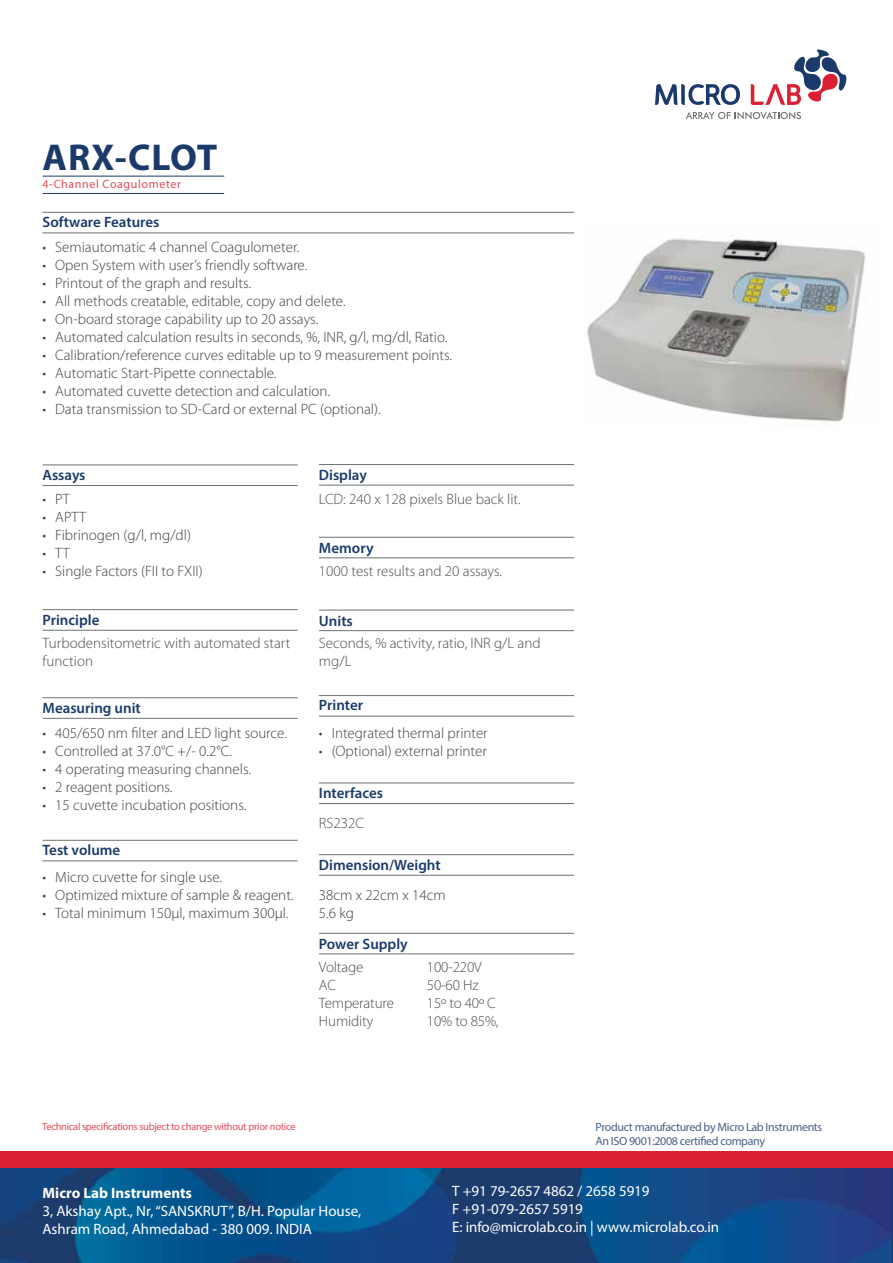
<style>
.page{position:relative;width:893px;height:1263px;background:#fff}
.page>*{position:absolute;margin:0;border:0;box-sizing:border-box;transform-origin:0 0}
.t1{font:700 37.5px "Myriad Pro";letter-spacing:.025em;color:#1b3a6a}
.t2{font:300 15px/18px "Myriad Pro";color:#414042}
.t3{font:300 15px/18px "Myriad Pro";color:#4d4d4f}
.t4{font:15px/18px "Myriad Pro";letter-spacing:-.005em;color:#fff}
.t5{font:600 15px "Myriad Pro";color:#1b3a6a}
.t6{font:700 15px "Myriad Pro";color:#fff}
.t7{font:12px/14.4px "Myriad Pro";letter-spacing:-.03em;color:#1b3a6a}
.t8{font:12px "Myriad Pro";letter-spacing:.05em;color:#da2032}
.t9{font:10.5px "Myriad Pro";letter-spacing:-.03em;color:#da2032}
</style>
<div class="page">
<img style="left:587px;top:236px;width:278px;height:187px">
<hr style="left:43px;top:465px;width:255px;height:1px;background:#6f7172">
<hr style="left:43px;top:485px;width:255px;height:1px;background:#6f7172">
<img style="left:0;top:1168px;width:891px;height:95px">
<div style="left:0;top:1151px;width:893px;height:17px;background:#da2032"></div>
<svg style="left:655px;top:84px;width:85px;height:21px"></svg>
<svg style="left:751px;top:49px;width:96px;height:56px"></svg>
<svg style="left:686px;top:112px;width:115px;height:7px"></svg>
<hr style="left:43px;top:176px;width:181px;height:1px;background:#1b3a6a">
<hr style="left:43px;top:193px;width:181px;height:1px;background:#1b3a6a">
<hr style="left:319px;top:464px;width:255px;height:1px;background:#6f7172">
<hr style="left:319px;top:485px;width:255px;height:1px;background:#6f7172">
<hr style="left:319px;top:537px;width:255px;height:1px;background:#6f7172">
<hr style="left:319px;top:558px;width:255px;height:1px;background:#6f7172">
<hr style="left:42px;top:609px;width:256px;height:1px;background:#6f7172">
<hr style="left:42px;top:630px;width:256px;height:1px;background:#6f7172">
<hr style="left:43px;top:697px;width:255px;height:1px;background:#6f7172">
<hr style="left:43px;top:718px;width:255px;height:1px;background:#6f7172">
<hr style="left:43px;top:840px;width:255px;height:1px;background:#6f7172">
<hr style="left:43px;top:861px;width:255px;height:1px;background:#6f7172">
<hr style="left:319px;top:610px;width:255px;height:1px;background:#6f7172">
<hr style="left:319px;top:630px;width:255px;height:1px;background:#6f7172">
<hr style="left:319px;top:695px;width:255px;height:1px;background:#6f7172">
<hr style="left:319px;top:716px;width:255px;height:1px;background:#6f7172">
<hr style="left:319px;top:783px;width:255px;height:1px;background:#6f7172">
<hr style="left:319px;top:803px;width:255px;height:1px;background:#6f7172">
<hr style="left:319px;top:933px;width:255px;height:1px;background:#6f7172">
<hr style="left:319px;top:954px;width:255px;height:1px;background:#6f7172">
<hr style="left:319px;top:854px;width:255px;height:1px;background:#6f7172">
<hr style="left:319px;top:875px;width:255px;height:1px;background:#6f7172">
<hr style="left:42px;top:212px;width:532px;height:1px;background:#6f7172">
<hr style="left:42px;top:233px;width:532px;height:1px;background:#6f7172">
<h1 class="t1" style="left:43px;top:132px;width:176px">ARX-CLOT</h1>
<p class="t8" style="left:43px;top:177px;width:140px">4-Channel Coagulometer</p>
<p class="t5" style="left:42px;top:213px;width:118px">Software Features</p>
<p class="t2" style="left:42px;top:238px;width:258px">• Semiautomatic 4 channel Coagulometer.</p>
<p class="t2" style="left:42px;top:256px;width:266px">• Open System with user’s friendly software.</p>
<p class="t2" style="left:42px;top:274px;width:210px">• Printout of the graph and results.</p>
<p class="t2" style="left:42px;top:292px;width:305px">• All methods creatable, editable, copy and delete.</p>
<p class="t2" style="left:42px;top:310px;width:277px">• On-board storage capability up to 20 assays.</p>
<p class="t2" style="left:42px;top:328px;width:406px">• Automated calculation results in seconds, %, INR, g/l, mg/dl, Ratio.</p>
<p class="t2" style="left:42px;top:346px;width:411px">• Calibration/reference curves editable up to 9 measurement points.</p>
<p class="t2" style="left:42px;top:364px;width:236px">• Automatic Start-Pipette connectable.</p>
<p class="t2" style="left:42px;top:382px;width:289px">• Automated cuvette detection and calculation.</p>
<p class="t2" style="left:42px;top:400px;width:340px">• Data transmission to SD-Card or external PC (optional).</p>
<p class="t5" style="left:43px;top:466px;width:45px">Assays</p>
<p class="t5" style="left:319px;top:466px;width:49px">Display</p>
<p class="t2" style="left:43px;top:490px;width:29px">• PT</p>
<p class="t2" style="left:43px;top:508px;width:45px">• APTT</p>
<p class="t2" style="left:43px;top:526px;width:150px">• Fibrinogen (g/l, mg/dl)</p>
<p class="t2" style="left:43px;top:544px;width:29px">• TT</p>
<p class="t2" style="left:43px;top:562px;width:162px">• Single Factors (FII to FXII)</p>
<p class="t3" style="left:319px;top:490px;width:203px">LCD: 240 x 128 pixels Blue back lit.</p>
<p class="t5" style="left:319px;top:538px;width:56px">Memory</p>
<p class="t3" style="left:319px;top:562px;width:185px">1000 test results and 20 assays.</p>
<p class="t5" style="left:42px;top:611px;width:58px">Principle</p>
<p class="t5" style="left:319px;top:611px;width:35px">Units</p>
<p class="t3" style="left:43px;top:634px;width:249px">Turbodensitometric with automated start function</p>
<p class="t3" style="left:319px;top:634px;width:223px">Seconds, % activity, ratio, INR g/L and mg/L</p>
<p class="t5" style="left:43px;top:698px;width:100px">Measuring unit</p>
<p class="t5" style="left:319px;top:696px;width:46px">Printer</p>
<p class="t2" style="left:43px;top:724px;width:246px">• 405/650 nm filter and LED light source.</p>
<p class="t2" style="left:43px;top:742px;width:191px">• Controlled at 37.0°C +/- 0.2°C.</p>
<p class="t2" style="left:43px;top:760px;width:210px">• 4 operating measuring channels.</p>
<p class="t2" style="left:43px;top:778px;width:131px">• 2 reagent positions.</p>
<p class="t2" style="left:43px;top:796px;width:205px">• 15 cuvette incubation positions.</p>
<p class="t2" style="left:319px;top:724px;width:170px">• Integrated thermal printer</p>
<p class="t2" style="left:319px;top:742px;width:169px">• (Optional) external printer</p>
<p class="t5" style="left:319px;top:784px;width:66px">Interfaces</p>
<p class="t3" style="left:319px;top:814px;width:47px">RS232C</p>
<p class="t5" style="left:43px;top:841px;width:79px">Test volume</p>
<p class="t2" style="left:43px;top:868px;width:181px">• Micro cuvette for single use.</p>
<p class="t2" style="left:43px;top:886px;width:253px">• Optimized mixture of sample &amp; reagent.</p>
<p class="t2" style="left:43px;top:904px;width:247px">• Total minimum 150μl, maximum 300μl.</p>
<p class="t5" style="left:319px;top:856px;width:123px">Dimension/Weight</p>
<p class="t2" style="left:319px;top:886px;width:128px">38cm x 22cm x 14cm<br>5.6 kg</p>
<p class="t5" style="left:319px;top:934px;width:90px">Power Supply</p>
<p class="t3" style="left:319px;top:958px;width:46px">Voltage</p>
<p class="t3" style="left:427px;top:958px;width:56px">100-220V</p>
<p class="t3" style="left:319px;top:976px;width:19px">AC</p>
<p class="t3" style="left:427px;top:976px;width:53px">50-60 Hz</p>
<p class="t3" style="left:319px;top:994px;width:76px">Temperature</p>
<p class="t3" style="left:427px;top:994px;width:70px">15º to 40º C</p>
<p class="t3" style="left:319px;top:1012px;width:56px">Humidity</p>
<p class="t3" style="left:427px;top:1012px;width:73px">10% to 85%,</p>
<p class="t9" style="left:42px;top:1119px;width:255px">Technical specifications subject to change without prior notice</p>
<p class="t7" style="left:596px;top:1119px;width:228px">Product manufactured by Micro Lab Instruments<br>An ISO 9001:2008 certified company</p>
<p class="t6" style="left:42px;top:1183px;width:151px">Micro Lab Instruments</p>
<p class="t4" style="left:42px;top:1201px;width:320px">3, Akshay Apt., Nr, “SANSKRUT”, B/H. Popular House,<br>Ashram Road, Ahmedabad - 380 009. INDIA</p>
<p class="t4" style="left:452px;top:1182px;width:268px">T +91 79-2657 4862 / 2658 5919<br>F +91-079-2657 5919<br>E: info@microlab.co.in | www.microlab.co.in</p>
</div>
